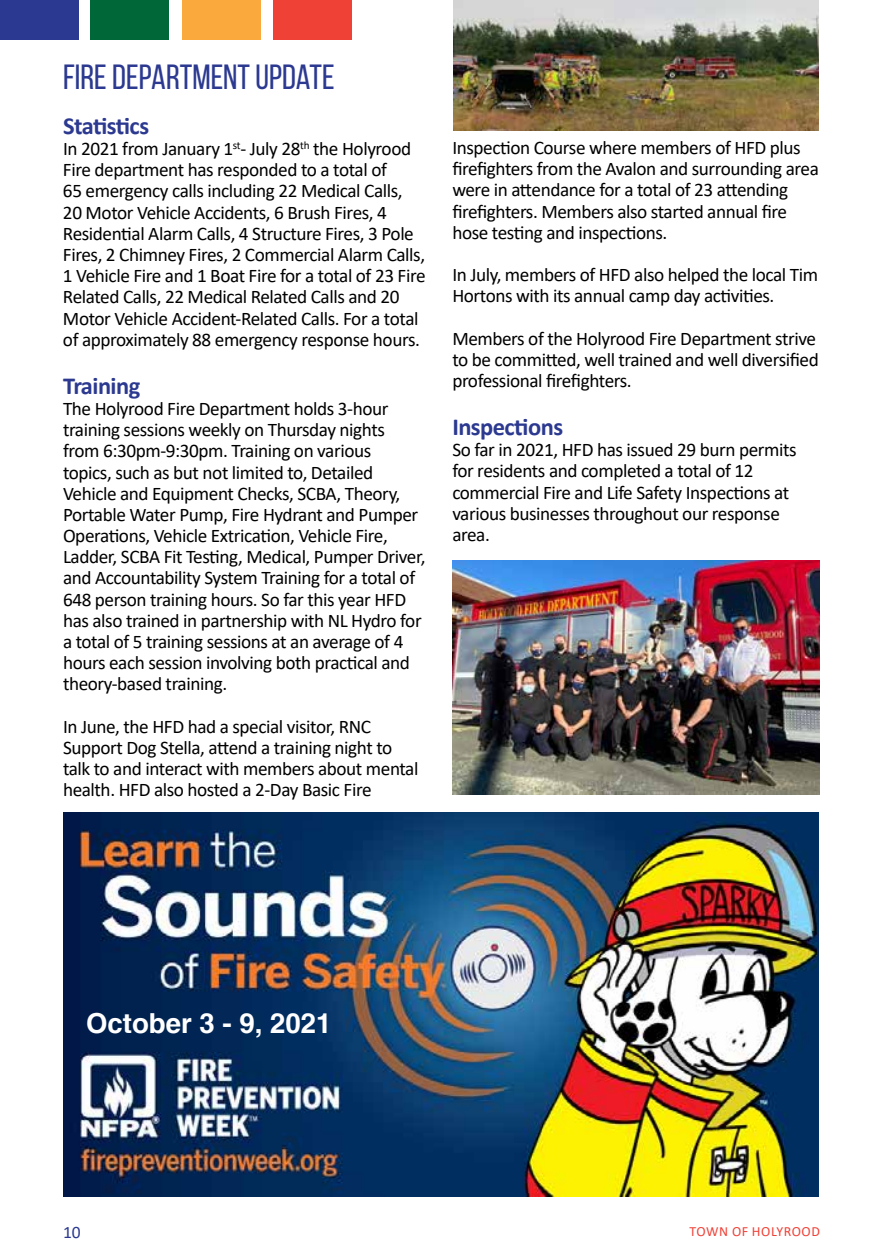
<style>
.page{position:relative;width:882px;height:1260px;background:#fff}
.page>*{position:absolute;margin:0;border:0;box-sizing:border-box;transform-origin:0 0}
.t1{font:35px "Bebas Neue";color:#2b3990}
.t2{font:700 27.65px "Switzerland";color:#fff}
.t3{font:700 24.5px "Calibri";letter-spacing:-.02em;color:#2b3990}
.t4{font:19.25px/21.2px "Calibri";letter-spacing:-.02em;color:#000}
.t5{font:17.5px "Calibri";color:#2b3990}
.t6{font:14px "Calibri";letter-spacing:.04em;color:#ef4136}
</style>
<div class="page">
<img style="left:452px;top:561px;width:367px;height:233px">
<img style="left:453px;top:0;width:366px;height:130px">
<img style="left:63px;top:813px;width:756px;height:384px">
<div style="left:0;top:0;width:79px;height:40px;background:#2b3990"></div>
<div style="left:90px;top:0;width:79px;height:40px;background:#006838"></div>
<div style="left:182px;top:0;width:79px;height:40px;background:#faaa3d"></div>
<div style="left:273px;top:0;width:78px;height:40px;background:#ef4136"></div>
<h1 class="t1" style="left:63px;top:58px;width:273px">FIRE DEPARTMENT UPDATE</h1>
<p class="t3" style="left:63px;top:108px;width:88px">Statistics</p>
<p class="t4" style="left:63px;top:138px;width:364px">In 2021 from January 1<sup>st</sup>- July 28<sup>th</sup> the Holyrood Fire department has responded to a total of<br>65 emergency calls including 22 Medical Calls, 20 Motor Vehicle Accidents, 6 Brush Fires, 4<br>Residential Alarm Calls, 4 Structure Fires, 3 Pole Fires, 2 Chimney Fires, 2 Commercial Alarm Calls, 1 Vehicle Fire and 1 Boat Fire for a total of 23 Fire Related Calls, 22 Medical Related Calls and 20<br>Motor Vehicle Accident-Related Calls. For a total of approximately 88 emergency response hours.</p>
<p class="t3" style="left:63px;top:368px;width:79px">Training</p>
<p class="t4" style="left:63px;top:398px;width:364px">The Holyrood Fire Department holds 3-hour training sessions weekly on Thursday nights from 6:30pm-9:30pm. Training on various<br>topics, such as but not limited to, Detailed Vehicle and Equipment Checks, SCBA, Theory, Portable Water Pump, Fire Hydrant and Pumper Operations, Vehicle Extrication, Vehicle Fire, Ladder, SCBA Fit Testing, Medical, Pumper Driver, and Accountability System Training for a total of 648 person training hours. So far this year HFD has also trained in partnership with NL Hydro for a total of 5 training sessions at an average of 4 hours each session involving both practical and theory-based training.</p>
<p class="t4" style="left:63px;top:715px;width:357px">In June, the HFD had a special visitor, RNC Support Dog Stella, attend a training night to talk to and interact with members about mental health. HFD also hosted a 2-Day Basic Fire</p>
<p class="t4" style="left:452px;top:137px;width:368px">Inspection Course where members of HFD plus firefighters from the Avalon and surrounding area were in attendance for a total of 23 attending firefighters. Members also started annual fire hose testing and inspections.</p>
<p class="t4" style="left:452px;top:264px;width:367px">In July, members of HFD also helped the local Tim<br>Hortons with its annual camp day activities.</p>
<p class="t4" style="left:452px;top:327px;width:368px">Members of the Holyrood Fire Department strive to be committed, well trained and well diversified professional firefighters.</p>
<p class="t3" style="left:452px;top:410px;width:112px">Inspections</p>
<p class="t4" style="left:452px;top:439px;width:346px">So far in 2021, HFD has issued 29 burn permits for residents and completed a total of 12 commercial Fire and Life Safety Inspections at various businesses throughout our response area.</p>
<h2 class="t2" style="left:86px;top:1007px;width:247px">October 3 - 9, 2021</h2>
<p class="t5" style="left:63px;top:1220px;width:19px">10</p>
<p class="t6" style="left:690px;top:1221px;width:132px">TOWN OF HOLYROOD</p>
</div>
